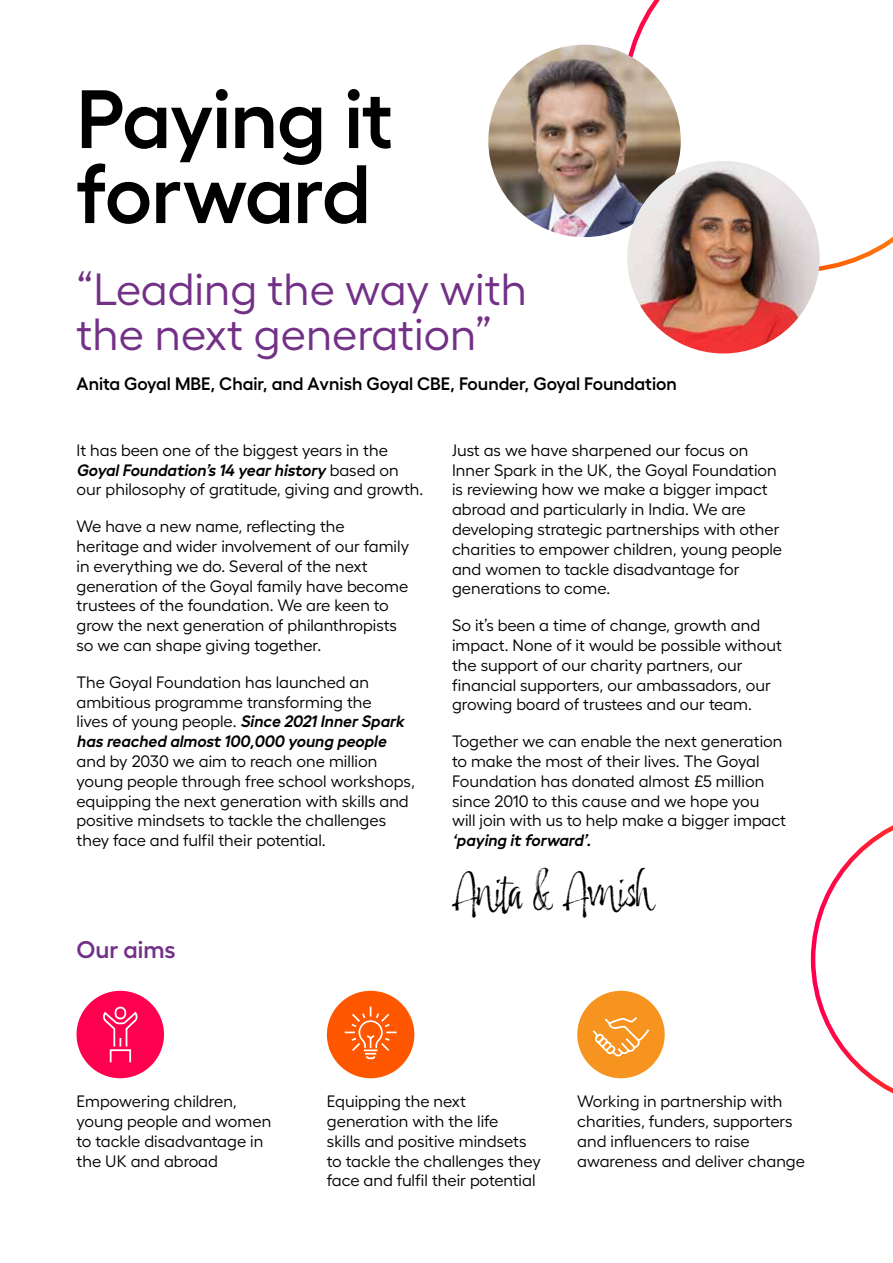
<style>
.page{position:relative;width:893px;height:1263px;background:#fff}
.page>*{position:absolute;margin:0;border:0;box-sizing:border-box;transform-origin:0 0}
.t1{font:600 82.5px/75px "Hellix";letter-spacing:-.015em;color:#000}
.t2{font:45px/45px "Hellix";color:#733087}
.t3{font:43.8px "Adore You";letter-spacing:-.05em;color:#000}
.t4{font:600 24px "Hellix";color:#733087}
.t5{font:600 18px "Hellix";color:#000}
.t6{font:16.5px/19.8px "Hellix";color:#000}
.t7{font:italic 600 16.5px "Hellix";color:#000}
.s1{font-weight:600;font-style:italic}
</style>
<div class="page">
<svg style="left:624px;top:0;width:269px;height:271px"></svg>
<svg style="left:811px;top:825px;width:82px;height:269px"></svg>
<img style="left:488px;top:45px;width:193px;height:192px;border-radius:96px">
<img style="left:627px;top:161px;width:193px;height:192px;border-radius:96px">
<div style="left:327px;top:991px;width:87px;height:87px;background:#ff5700;border-radius:50%"></div>
<svg style="left:344px;top:1006px;width:53px;height:54px"></svg>
<div style="left:77px;top:991px;width:87px;height:87px;background:#ff004f;border-radius:50%"></div>
<svg style="left:103px;top:1006px;width:34px;height:57px"></svg>
<div style="left:577px;top:991px;width:88px;height:87px;background:#f7941f;border-radius:50%"></div>
<svg style="left:592px;top:1017px;width:58px;height:40px"></svg>
<h1 class="t1" style="left:77px;top:73px;width:318px">Paying it forward</h1>
<h2 class="t2" style="left:77px;top:262px;width:452px">“Leading the way with the next generation”</h2>
<p class="t5" style="left:77px;top:370px;width:602px">Anita Goyal MBE, Chair, and Avnish Goyal CBE, Founder, Goyal Foundation</p>
<p class="t6" style="left:77px;top:438px;width:348px">It has been one of the biggest years in the<br><span class="s1">Goyal Foundation’s 14 year history</span> based on our philosophy of gratitude, giving and growth.</p>
<p class="t6" style="left:77px;top:515px;width:334px">We have a new name, reflecting the heritage and wider involvement of our family in everything we do. Several of the next generation of the Goyal family have become trustees of the foundation. We are keen to grow the next generation of philanthropists so we can shape giving together.</p>
<p class="t6" style="left:77px;top:670px;width:329px">The Goyal Foundation has launched an ambitious programme transforming the lives of young people. <span class="s1">Since 2021 Inner Spark has reached almost 100,000 young people</span></p>
<p class="t6" style="left:77px;top:750px;width:340px">and by 2030 we aim to reach one million young people through free school workshops, equipping the next generation with skills and positive mindsets to tackle the challenges they face and fulfil their potential.</p>
<h3 class="t4" style="left:77px;top:930px;width:101px">Our aims</h3>
<p class="t6" style="left:452px;top:438px;width:332px">Just as we have sharpened our focus on Inner Spark in the UK, the Goyal Foundation is reviewing how we make a bigger impact abroad and particularly in India. We are developing strategic partnerships with other charities to empower children, young people and women to tackle disadvantage for generations to come.</p>
<p class="t6" style="left:452px;top:614px;width:331px">So it’s been a time of change, growth and impact. None of it would be possible without the support of our charity partners, our financial supporters, our ambassadors, our growing board of trustees and our team.</p>
<p class="t6" style="left:452px;top:730px;width:336px">Together we can enable the next generation to make the most of their lives. The Goyal Foundation has donated almost £5 million since 2010 to this cause and we hope you will join with us to help make a bigger impact</p>
<p class="t7" style="left:452px;top:827px;width:140px">‘paying it forward’.</p>
<h3 class="t3" style="left:452px;top:865px;width:204px">Anita &amp; Avnish</h3>
<p class="t6" style="left:77px;top:1090px;width:196px">Empowering children, young people and women to tackle disadvantage in the UK and abroad</p>
<p class="t6" style="left:327px;top:1090px;width:215px">Equipping the next generation with the life<br>skills and positive mindsets to tackle the challenges they face and fulfil their potential</p>
<p class="t6" style="left:577px;top:1090px;width:229px">Working in partnership with charities, funders, supporters and influencers to raise awareness and deliver change</p>
</div>
